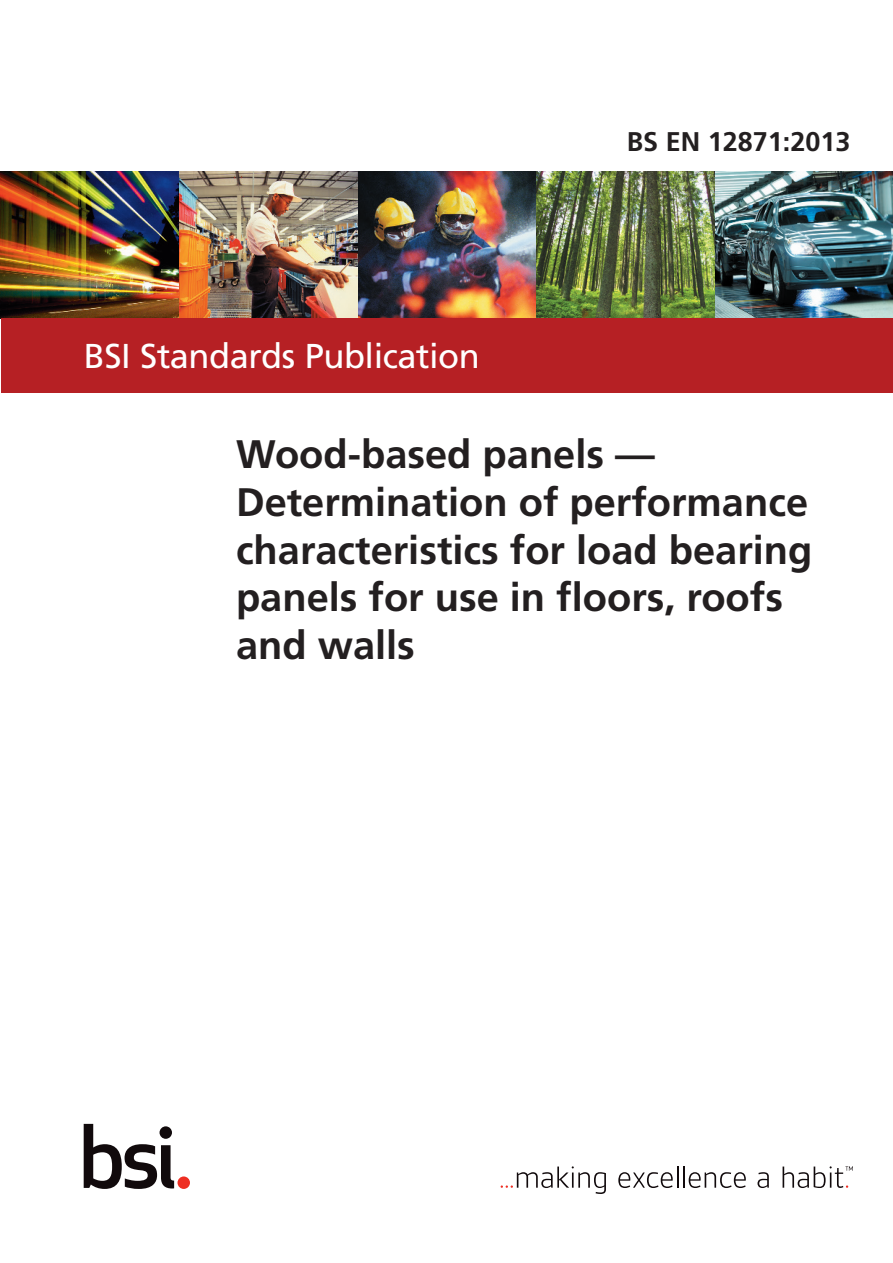
<style>
.page{position:relative;width:893px;height:1263px;background:#fff}
.page>*{position:absolute;margin:0;border:0;box-sizing:border-box;transform-origin:0 0}
.t1{font:700 39.75px/47.7px "Frutiger";color:#231f20}
.t2{font:34.5px "Frutiger LT Std";letter-spacing:-.015em;color:#fff}
.t3{font:700 27px "Frutiger";color:#231f20}
</style>
<div class="page">
<img style="left:1px;top:172px;width:179px;height:146px">
<img style="left:180px;top:172px;width:178px;height:146px">
<img style="left:358px;top:172px;width:179px;height:146px">
<img style="left:537px;top:172px;width:178px;height:146px">
<img style="left:715px;top:172px;width:178px;height:146px">
<div style="left:1px;top:318px;width:892px;height:75px;background:#b62024"></div>
<svg style="left:501px;top:1166px;width:105px;height:28px"></svg>
<svg style="left:618px;top:1166px;width:60px;height:22px"></svg>
<hr style="left:683px;top:1166px;width:2px;height:22px;background:#110a0c">
<svg style="left:689px;top:1172px;width:57px;height:16px"></svg>
<svg style="left:757px;top:1172px;width:12px;height:16px"></svg>
<svg style="left:783px;top:1166px;width:70px;height:22px"></svg>
<svg style="left:84px;top:1124px;width:90px;height:65px"></svg>
<div style="left:178px;top:1176px;width:12px;height:13px;background:#ee2e22;border-radius:50%"></div>
<p class="t2" style="left:84px;top:336px;width:397px">BSI Standards Publication</p>
<p class="t3" style="left:627px;top:126px;width:225px">BS EN 12871:2013</p>
<p class="t1" style="left:236px;top:431px;width:578px">Wood-based panels —<br>Determination of performance characteristics for load bearing panels for use in floors, roofs and walls</p>
</div>
